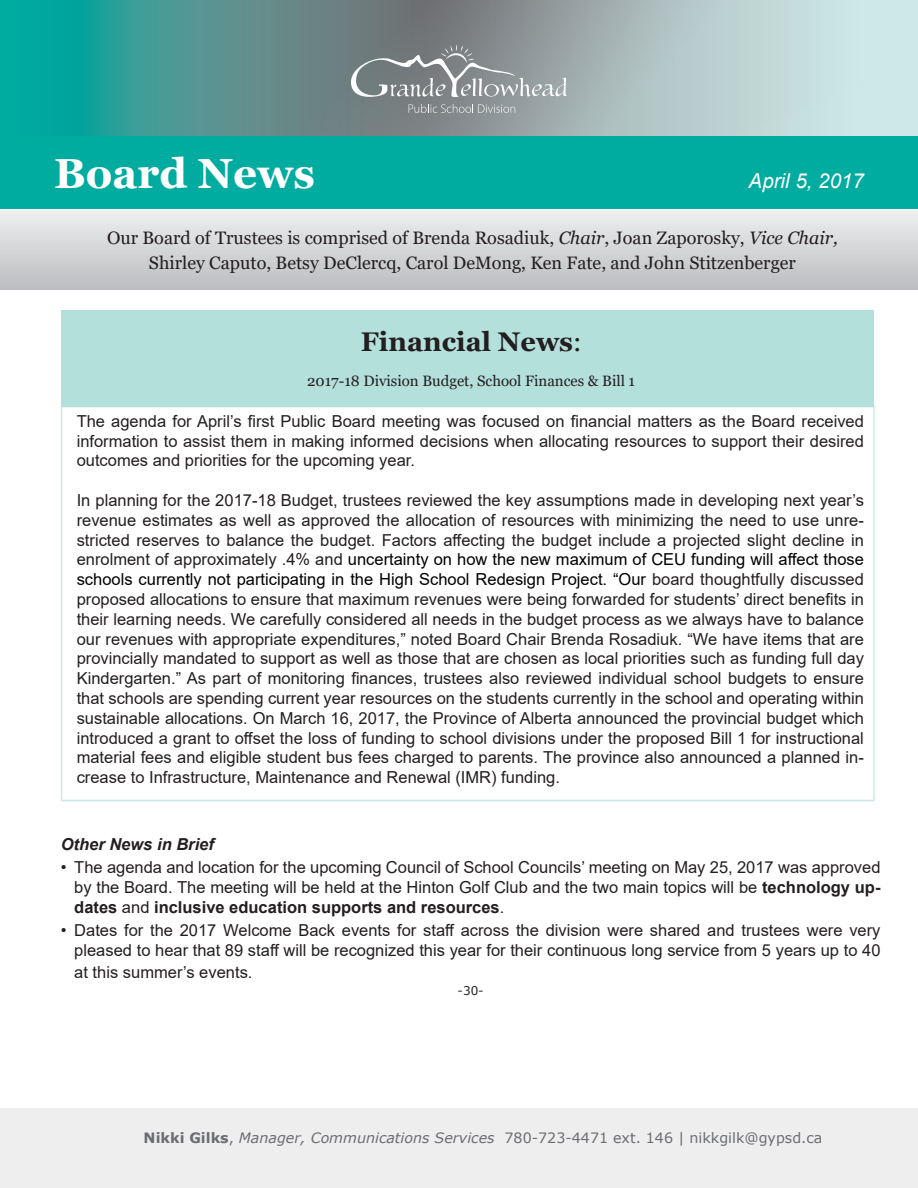
<style>
.page{position:relative;width:918px;height:1188px;background:#fff}
.page>*{position:absolute;margin:0;border:0;box-sizing:border-box;transform-origin:0 0}
.t1{font:700 42px "Georgia";color:#fff}
.Headings_1{font:700 27px "Georgia";color:#231f20}
.t2{font:italic 20.55px "Arial";color:#fff}
.t3{font:18px/25.5px "Georgia";color:#231f20;text-align:center}
.t4{font:16.5px/19.8px "Arial";color:#231f20;text-align:justify}
.t5{font:italic 700 16.5px "Arial";color:#231f20}
.Headings_1-2{font:15px "Georgia";color:#231f20}
.t6{font:14.25px "Verdana";color:#6c6d70}
.Bulleted_List{font:12px "Verdana";color:#231f20}
.s1{font-style:italic}
.s2{font-weight:400}
.s3{color:#000}
.s4{font-weight:700}
</style>
<div class="page">
<svg style="left:0;top:0;width:918px;height:136px;background:#7dadab"></svg>
<div style="left:0;top:210px;width:918px;height:80px;background:linear-gradient(to bottom,#efeff1,#bcbdc0)"></div>
<svg style="left:409px;top:104px;width:106px;height:9px"></svg>
<svg style="left:351px;top:44px;width:216px;height:53px;background:#91989a"></svg>
<div style="left:0;top:136px;width:918px;height:72px;background:#00aca0"></div>
<div style="left:0;top:1108px;width:918px;height:80px;background:#eeeeef"></div>
<div style="left:62px;top:311px;width:812px;height:96px;background:#b4e0dc"></div>
<p class="t1" style="left:54px;top:146px;width:262px">Board News</p>
<p class="t2" style="left:749px;top:167px;width:117px">April 5, 2017</p>
<p class="t3" style="left:107px;top:225px;width:732px">Our Board of Trustees is comprised of Brenda Rosadiuk, <span class="s1">Chair</span>, Joan Zaporosky, <span class="s1">Vice Chair,<br></span>Shirley Caputo, Betsy DeClercq, Carol DeMong, Ken Fate, and John Stitzenberger</p>
<p class="Headings_1" style="left:361px;top:325px;width:222px">Financial News<span class="s2">:</span></p>
<p class="Headings_1-2" style="left:307px;top:372px;width:329px">2017-18 Division Budget, School Finances &amp; Bill 1</p>
<p class="t4" style="left:77px;top:411px;width:789px">The agenda for April’s first Public Board meeting was focused on financial matters as the Board received information to assist them in making informed decisions when allocating resources to support their desired outcomes and priorities for the upcoming year.</p>
<p class="t4" style="left:77px;top:490px;width:789px">In planning for the 2017-18 Budget, trustees reviewed the key assumptions made in developing next year’s revenue estimates as well as approved the allocation of resources with minimizing the need to use unre&shy;stricted reserves to balance the budget. Factors affecting the budget include a projected slight decline in enrolment of approximately .4% and <span class="s3">uncertainty on how the new maximum of CEU funding will affect those schools currently not participating in the High School Redesign Project. “Our</span> board thoughtfully discussed proposed allocations to ensure that maximum revenues were being forwarded for students’ direct benefits in their learning needs. We carefully considered all needs in the budget process as we always have to balance our revenues with appropriate expenditures,” noted Board Chair Brenda Rosadiuk. “We have items that are provincially mandated to support as well as those that are chosen as local priorities such as funding full day Kindergarten.” As part of monitoring finances, trustees also reviewed individual school budgets to ensure that schools are spending current year resources on the students currently in the school and operating within sustainable allocations. On March 16, 2017, the Province of Alberta announced the provincial budget which introduced a grant to offset the loss of funding to school divisions under the proposed Bill 1 for instructional material fees and eligible student bus fees charged to parents. The province also announced a planned in&shy;crease to Infrastructure, Maintenance and Renewal (IMR) funding.</p>
<p class="t5" style="left:61px;top:834px;width:155px">Other News in Brief</p>
<p class="t4" style="left:74px;top:858px;width:808px;text-indent:-14px">• The agenda and location for the upcoming Council of School Councils’ meeting on May 25, 2017 was approved by the Board. The meeting will be held at the Hinton Golf Club and the two main topics will be <span class="s4">technology up&shy;dates</span> and <span class="s4">inclusive education supports and resources</span>.</p>
<p class="t4" style="left:61px;top:920px;width:821px;text-align:right">• Dates for the 2017 Welcome Back events for staff across the division were shared and trustees were very pleased to hear that 89 staff will be recognized this year for their continuous long service from 5 years up to 40</p>
<p class="t4" style="left:74px;top:962px;width:180px">at this summer’s events.</p>
<p class="Bulleted_List" style="left:458px;top:983px;width:28px">-30-</p>
<p class="t6" style="left:144px;top:1128px;width:680px"><span class="s4">Nikki Gilks</span>, <span class="s1">Manager, Communications Services</span> 780-723-4471 ext. 146 | nikkgilk@gypsd.ca</p>
</div>
